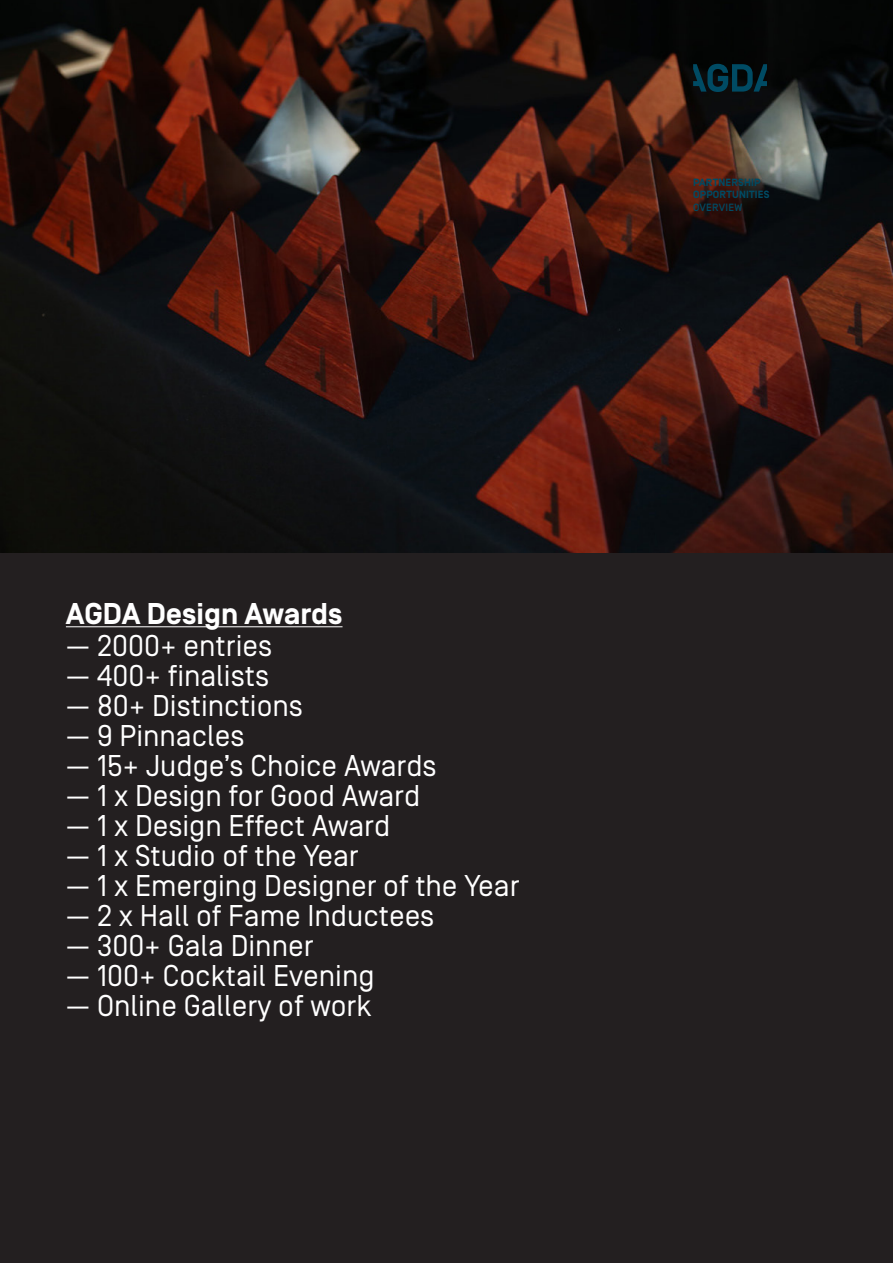
<style>
.page{position:relative;width:893px;height:1263px;background:#231f20}
.page>*{position:absolute;margin:0;border:0;box-sizing:border-box;transform-origin:0 0}
.BODY{font:30px "Simplon Norm";color:#fff}
.BODY_UNDERLINE{font:700 30px "Simplon Norm";color:#fff}
.t1{font:700 10.5px/12.6px "Simplon Norm";letter-spacing:.02em;color:#004b64}
.t2{font:500 10.5px "Simplon Norm";letter-spacing:.02em;color:#004b64}
</style>
<div class="page">
<img style="left:0;top:0;width:893px;height:553px">
<hr style="left:66px;top:626px;width:277px;height:1px;background:#fff">
<svg style="left:693px;top:64px;width:74px;height:28px;background:#032a36"></svg>
<p class="BODY_UNDERLINE" style="left:66px;top:597px;width:278px">AGDA Design Awards</p>
<p class="BODY" style="left:66px;top:630px;width:208px">— 2000+ entries</p>
<p class="BODY" style="left:66px;top:660px;width:205px">— 400+ finalists</p>
<p class="BODY" style="left:66px;top:690px;width:239px">— 80+ Distinctions</p>
<p class="BODY" style="left:66px;top:720px;width:180px">— 9 Pinnacles</p>
<p class="BODY" style="left:66px;top:750px;width:372px">— 15+ Judge’s Choice Awards</p>
<p class="BODY" style="left:66px;top:780px;width:356px">— 1 x Design for Good Award</p>
<p class="BODY" style="left:66px;top:810px;width:326px">— 1 x Design Effect Award</p>
<p class="BODY" style="left:66px;top:840px;width:294px">— 1 x Studio of the Year</p>
<p class="BODY" style="left:66px;top:870px;width:455px">— 1 x Emerging Designer of the Year</p>
<p class="BODY" style="left:66px;top:900px;width:370px">— 2 x Hall of Fame Inductees</p>
<p class="BODY" style="left:66px;top:930px;width:249px">— 300+ Gala Dinner</p>
<p class="BODY" style="left:66px;top:960px;width:310px">— 100+ Cocktail Evening</p>
<p class="BODY" style="left:66px;top:990px;width:307px">— Online Gallery of work</p>
<p class="t1" style="left:693px;top:176px;width:78px">PARTNERSHIP<br>OPPORTUNITIES</p>
<p class="t2" style="left:693px;top:202px;width:51px">OVERVIEW</p>
</div>
